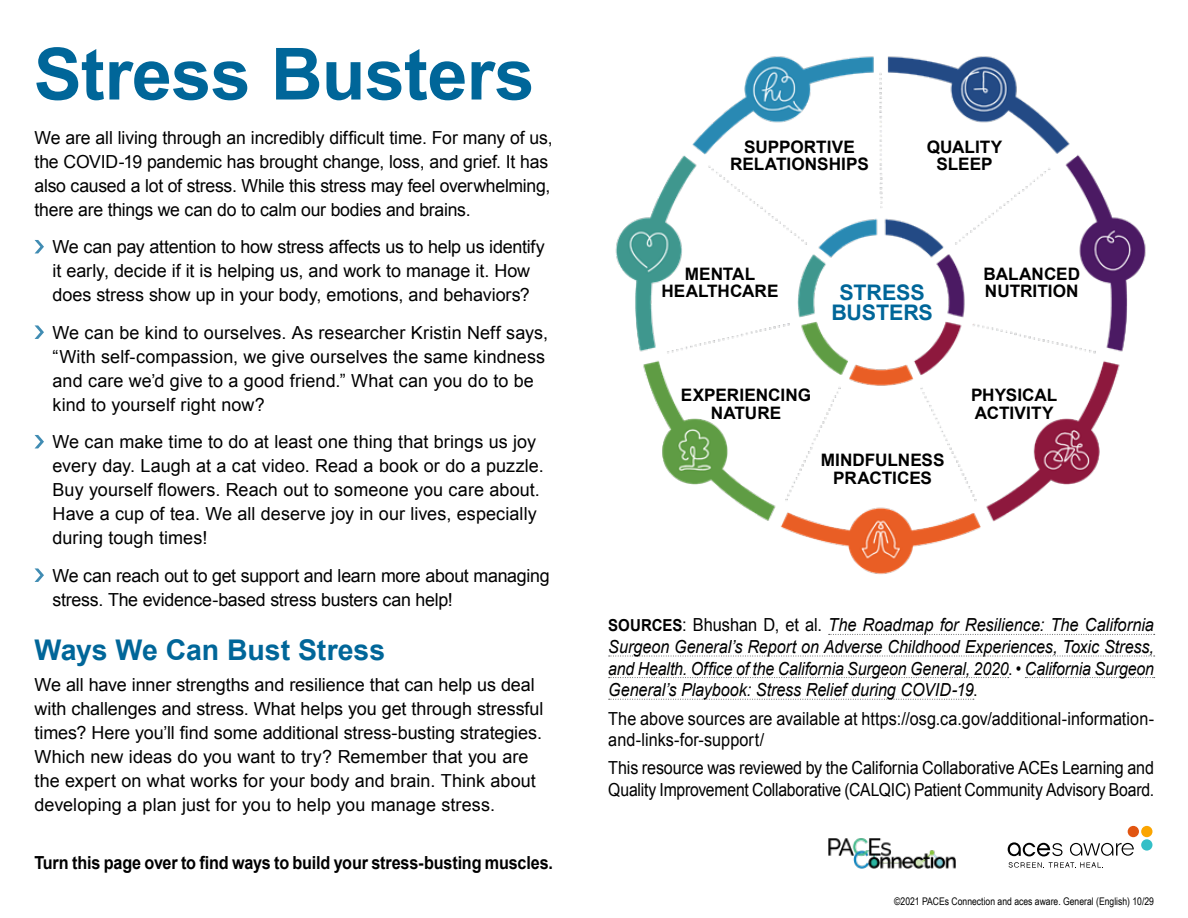
<style>
.page{position:relative;width:1188px;height:918px;background:#fff}
.page>*{position:absolute;margin:0;border:0;box-sizing:border-box;transform-origin:0 0}
.t1{font:700 72px "Arial";letter-spacing:-.01em;color:#069}
.t2{font:700 28.5px "Arial";letter-spacing:-.005em;color:#069}
.t3{font:700 21.45px/20.1px "Arial";letter-spacing:-.01em;color:#069;text-align:center}
.t4{font:18px/24px "Arial";letter-spacing:-.005em;color:#000}
.t5{font:italic 18px/21.6px "Arial";letter-spacing:-.005em;color:#000;text-align:justify;scale:.91 1}
.t6{font:18px/21.6px "Arial";letter-spacing:-.005em;color:#000;scale:.89 1}
.t7{font:18px/21.6px "Arial";letter-spacing:-.005em;color:#000;scale:.9 1}
.t8{font:700 18px "Arial";letter-spacing:-.01em;color:#000;scale:.9 1}
.t9{font:700 17.25px/17.2px "Arial";color:#000;text-align:center}
.t10{font:10.5px "Arial Narrow";color:#000}
.s1{font-weight:700;font-style:normal;font-size:16.5px}
.s2{font-style:normal}
</style>
<div class="page">
<svg style="left:829px;top:634px;width:326px;height:1px"></svg>
<svg style="left:609px;top:656px;width:546px;height:1px"></svg>
<svg style="left:609px;top:677px;width:400px;height:1px"></svg>
<svg style="left:1025px;top:677px;width:130px;height:1px"></svg>
<svg style="left:609px;top:699px;width:365px;height:1px"></svg>
<img style="left:615px;top:56px;width:531px;height:519px">
<svg style="left:35px;top:240px;width:9px;height:13px"></svg>
<svg style="left:35px;top:325px;width:9px;height:14px"></svg>
<svg style="left:35px;top:435px;width:9px;height:13px"></svg>
<svg style="left:35px;top:568px;width:9px;height:14px"></svg>
<img style="left:829px;top:838px;width:127px;height:31px">
<div style="left:1128px;top:826px;width:11px;height:11px;background:#e15511;border-radius:50%"></div>
<div style="left:1141px;top:826px;width:11px;height:11px;background:#fba500;border-radius:50%"></div>
<div style="left:1141px;top:839px;width:11px;height:12px;background:#34bfc7;border-radius:50%"></div>
<svg style="left:1009px;top:862px;width:94px;height:6px"></svg>
<svg style="left:1008px;top:842px;width:55px;height:14px"></svg>
<svg style="left:1070px;top:843px;width:64px;height:13px"></svg>
<h1 class="t1" style="left:34px;top:27px;width:502px">Stress Busters</h1>
<p class="t4" style="left:35px;top:126px;width:520px">We are all living through an incredibly difficult time. For many of us, the COVID-19 pandemic has brought change, loss, and grief. It has also caused a lot of stress. While this stress may feel overwhelming, there are things we can do to calm our bodies and brains.</p>
<p class="t4" style="left:53px;top:235px;width:494px">We can pay attention to how stress affects us to help us identify it early, decide if it is helping us, and work to manage it. How does stress show up in your body, emotions, and behaviors?</p>
<p class="t4" style="left:53px;top:321px;width:497px">We can be kind to ourselves. As researcher Kristin Neff says, “With self-compassion, we give ourselves the same kindness and care we’d give to a good friend.” What can you do to be kind to yourself right now?</p>
<p class="t4" style="left:53px;top:430px;width:493px">We can make time to do at least one thing that brings us joy every day. Laugh at a cat video. Read a book or do a puzzle.<br>Buy yourself flowers. Reach out to someone you care about.<br>Have a cup of tea. We all deserve joy in our lives, especially during tough times!</p>
<p class="t4" style="left:53px;top:564px;width:499px">We can reach out to get support and learn more about managing stress. The evidence-based stress busters can help!</p>
<h2 class="t2" style="left:35px;top:632px;width:352px">Ways We Can Bust Stress</h2>
<p class="t4" style="left:35px;top:673px;width:510px">We all have inner strengths and resilience that can help us deal with challenges and stress. What helps you get through stressful times? Here you’ll find some additional stress-busting strategies.<br>Which new ideas do you want to try? Remember that you are the expert on what works for your body and brain. Think about developing a plan just for you to help you manage stress.</p>
<p class="t8" style="left:35px;top:851px;width:578px">Turn this page over to find ways to build your stress-busting muscles.</p>
<p class="t9" style="left:730px;top:139px;width:140px">SUPPORTIVE<br>RELATIONSHIPS</p>
<p class="t9" style="left:927px;top:139px;width:77px">QUALITY<br>SLEEP</p>
<p class="t9" style="left:661px;top:266px;width:119px">MENTAL<br>HEALTHCARE</p>
<p class="t3" style="left:831px;top:283px;width:103px">STRESS<br>BUSTERS</p>
<p class="t9" style="left:681px;top:387px;width:132px">EXPERIENCING<br>NATURE</p>
<p class="t9" style="left:821px;top:452px;width:125px">MINDFULNESS<br>PRACTICES</p>
<p class="t9" style="left:983px;top:266px;width:98px;text-align:left">BALANCED<br>NUTRITION</p>
<p class="t9" style="left:971px;top:387px;width:88px;text-align:left">PHYSICAL<br>ACTIVITY</p>
<p class="t5" style="left:608px;top:615px;width:601px"><span class="s1">SOURCES</span><span class="s2">: Bhushan D, et al.</span> The Roadmap for Resilience: The California Surgeon General’s Report on Adverse Childhood Experiences, Toxic Stress, and Health. Office of the California Surgeon General, 2020<span class="s2">. •</span> California Surgeon General’s Playbook: Stress Relief during COVID-19<span class="s2">.</span></p>
<p class="t7" style="left:608px;top:708px;width:608px">The above sources are available at https://osg.ca.gov/additional-information&shy;and-links-for-support/</p>
<p class="t6" style="left:608px;top:758px;width:615px">This resource was reviewed by the California Collaborative ACEs Learning and<br>Quality Improvement Collaborative (CALQIC) Patient Community Advisory Board.</p>
<p class="t10" style="left:894px;top:894px;width:261px">©2021 PACEs Connection and aces aware. General (English) 10/29</p>
</div>
